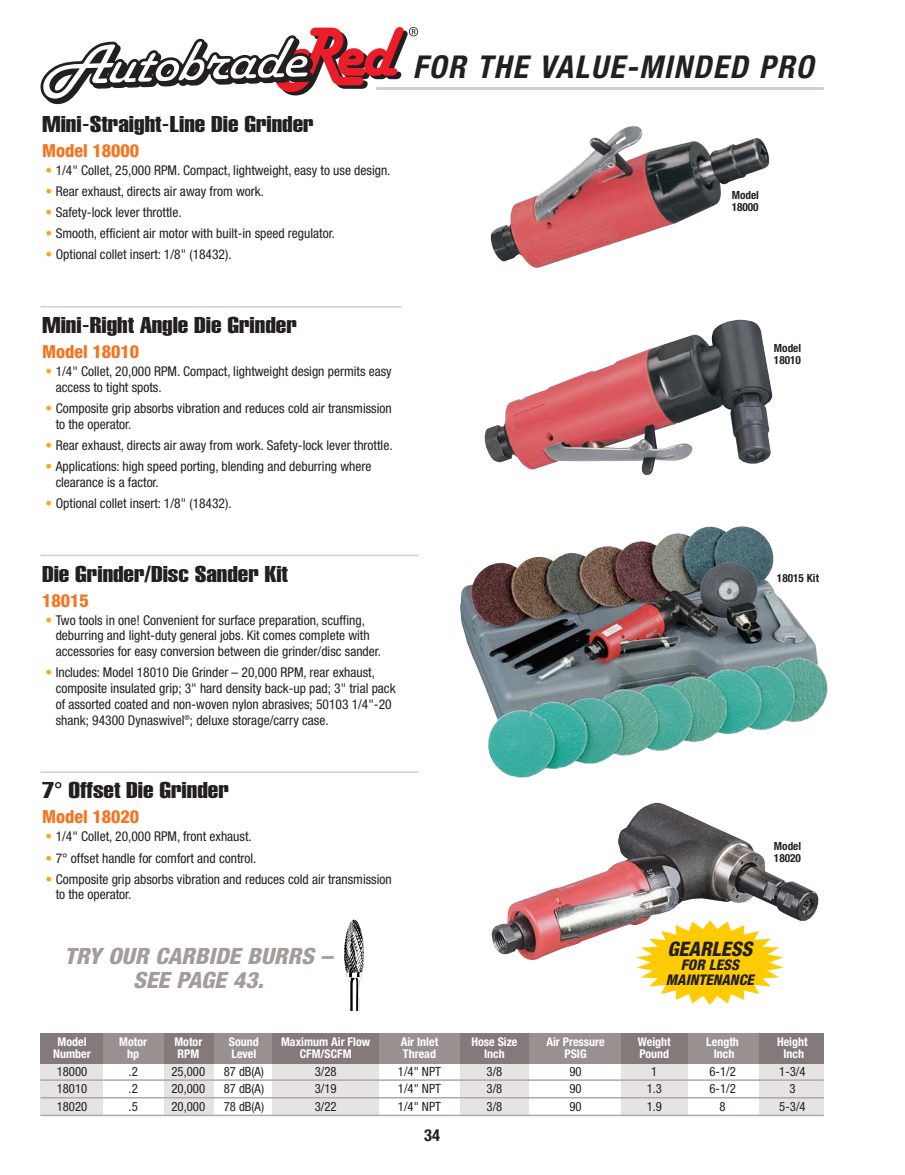
<style>
.page{position:relative;width:905px;height:1175px;background:#fff}
.page>*{position:absolute;margin:0;border:0;box-sizing:border-box;transform-origin:0 0}
.t1{font:italic 700 condensed 31.5px "Helvetica Neue";color:#231f20}
.t2{font:22.5px "Helvetica Extra Compressed";color:#231f20;scale:1.4 1}
.t3{font:italic 800 condensed 22.5px/24px "Helvetica Neue";color:#a39c9b;text-align:center;scale:1.05 1}
.t4{font:italic 800 condensed 19.95px "Helvetica Neue";color:#231f20}
.t5{font:800 condensed 18px "Helvetica Neue";color:#f47521}
.t6{font:700 condensed 16.5px "Helvetica Neue";color:#231f20}
.t7{font:italic 800 condensed 14.7px/14.2px "Helvetica Neue";color:#231f20;text-align:center}
.t8{font:condensed 13.5px/15.8px "Helvetica Neue";color:#231f20}
.t9{font:condensed 12.75px "Helvetica Neue";color:#231f20}
.t10{font:700 condensed 12px "Helvetica Neue";color:#fff}
.t11{font:700 condensed 11.25px/12px "Helvetica Neue";color:#231f20}
.s1{color:#faa61a}
</style>
<div class="page">
<svg style="left:40px;top:27px;width:378px;height:78px"></svg>
<hr style="left:376px;top:87px;width:448px;height:3px;background:#d3cfce">
<img style="left:491px;top:126px;width:279px;height:142px">
<hr style="left:40px;top:306px;width:361px;height:1px;background:#d3cfce">
<hr style="left:40px;top:771px;width:378px;height:2px;background:#d3cfce">
<hr style="left:40px;top:554px;width:378px;height:2px;background:#d3cfce">
<img style="left:505px;top:319px;width:267px;height:102px">
<img style="left:460px;top:526px;width:367px;height:251px">
<img style="left:491px;top:802px;width:327px;height:158px">
<img style="left:344px;top:919px;width:20px;height:91px">
<div style="left:42px;top:1033px;width:782px;height:30px;background:#98918f"></div>
<div style="left:40px;top:1061px;width:63px;height:54px;background:#e6e4e3"></div>
<div style="left:40px;top:1033px;width:63px;height:30px;background:#837a79"></div>
<div style="left:164px;top:1061px;width:50px;height:54px;background:#e6e4e3"></div>
<div style="left:164px;top:1033px;width:50px;height:30px;background:#837a79"></div>
<div style="left:272px;top:1061px;width:107px;height:54px;background:#e6e4e3"></div>
<div style="left:272px;top:1033px;width:107px;height:30px;background:#837a79"></div>
<div style="left:460px;top:1061px;width:69px;height:54px;background:#e6e4e3"></div>
<div style="left:460px;top:1033px;width:69px;height:30px;background:#837a79"></div>
<div style="left:620px;top:1061px;width:67px;height:54px;background:#e6e4e3"></div>
<div style="left:620px;top:1033px;width:67px;height:30px;background:#837a79"></div>
<div style="left:759px;top:1061px;width:64px;height:54px;background:#e6e4e3"></div>
<div style="left:759px;top:1033px;width:64px;height:30px;background:#837a79"></div>
<hr style="left:40px;top:1079px;width:783px;height:1px;background:#afa9a8">
<hr style="left:40px;top:1097px;width:783px;height:1px;background:#afa9a8">
<hr style="left:40px;top:1114px;width:783px;height:2px;background:#afa9a8">
<svg style="left:636px;top:920px;width:147px;height:84px"></svg>
<h2 class="t2" style="left:42px;top:115px;width:196px">Mini-Straight-Line Die Grinder</h2>
<h3 class="t5" style="left:42px;top:144px;width:99px">Model 18000</h3>
<p class="t8" style="left:45px;top:163px;width:346px"><span class="s1">•</span> 1/4" Collet, 25,000 RPM. Compact, lightweight, easy to use design.</p>
<p class="t8" style="left:45px;top:184px;width:220px"><span class="s1">•</span> Rear exhaust, directs air away from work.</p>
<p class="t8" style="left:45px;top:205px;width:138px"><span class="s1">•</span> Safety-lock lever throttle.</p>
<p class="t8" style="left:45px;top:227px;width:291px"><span class="s1">•</span> Smooth, efficient air motor with built-in speed regulator.</p>
<p class="t8" style="left:45px;top:248px;width:188px"><span class="s1">•</span> Optional collet insert: 1/8" (18432).</p>
<h2 class="t2" style="left:42px;top:317px;width:183px">Mini-Right Angle Die Grinder</h2>
<h3 class="t5" style="left:42px;top:345px;width:99px">Model 18010</h3>
<p class="t8" style="left:56px;top:364px;width:337px;text-indent:-10px"><span class="s1">•</span> 1/4" Collet, 20,000 RPM. Compact, lightweight design permits easy access to tight spots.</p>
<p class="t8" style="left:56px;top:401px;width:337px;text-indent:-10px"><span class="s1">•</span> Composite grip absorbs vibration and reduces cold air transmission to the operator.</p>
<p class="t8" style="left:45px;top:438px;width:348px"><span class="s1">•</span> Rear exhaust, directs air away from work. Safety-lock lever throttle.</p>
<p class="t8" style="left:56px;top:459px;width:317px;text-indent:-10px"><span class="s1">•</span> Applications: high speed porting, blending and deburring where clearance is a factor.</p>
<p class="t8" style="left:45px;top:496px;width:188px"><span class="s1">•</span> Optional collet insert: 1/8" (18432).</p>
<h1 class="t1" style="left:412px;top:55px;width:408px">FOR THE VALUE-MINDED PRO</h1>
<p class="t11" style="left:731px;top:190px;width:29px">Model<br>18000</p>
<p class="t11" style="left:774px;top:343px;width:29px">Model<br>18010</p>
<h2 class="t2" style="left:42px;top:565px;width:177px">Die Grinder/Disc Sander Kit</h2>
<h3 class="t5" style="left:42px;top:594px;width:48px">18015</h3>
<p class="t8" style="left:56px;top:613px;width:327px;text-indent:-10px"><span class="s1">•</span> Two tools in one! Convenient for surface preparation, scuffing, deburring and light-duty general jobs. Kit comes complete with accessories for easy conversion between die grinder/disc sander.</p>
<p class="t8" style="left:56px;top:666px;width:341px;text-indent:-10px"><span class="s1">•</span> Includes: Model 18010 Die Grinder – 20,000 RPM, rear exhaust, composite insulated grip; 3" hard density back-up pad; 3" trial pack of assorted coated and non-woven nylon abrasives; 50103 1/4"-20 shank; 94300 Dynaswivel<sup>®</sup>; deluxe storage/carry case.</p>
<p class="t11" style="left:777px;top:572px;width:44px">18015 Kit</p>
<h2 class="t2" style="left:42px;top:782px;width:135px">7° Offset Die Grinder</h2>
<h3 class="t5" style="left:42px;top:810px;width:99px">Model 18020</h3>
<p class="t8" style="left:45px;top:830px;width:208px"><span class="s1">•</span> 1/4" Collet, 20,000 RPM, front exhaust.</p>
<p class="t8" style="left:45px;top:851px;width:212px"><span class="s1">•</span> 7° offset handle for comfort and control.</p>
<p class="t8" style="left:56px;top:872px;width:337px;text-indent:-10px"><span class="s1">•</span> Composite grip absorbs vibration and reduces cold air transmission to the operator.</p>
<h2 class="t3" style="left:64px;top:946px;width:261px">TRY OUR CARBIDE BURRS –<br>SEE PAGE 43.</h2>
<p class="t11" style="left:774px;top:840px;width:29px">Model<br>18020</p>
<h3 class="t4" style="left:667px;top:941px;width:90px">GEARLESS</h3>
<p class="t7" style="left:665px;top:959px;width:92px">FOR LESS<br>MAINTENANCE</p>
<p class="t10" style="left:57px;top:1037px;width:31px">Model</p>
<p class="t10" style="left:119px;top:1037px;width:29px">Motor</p>
<p class="t10" style="left:174px;top:1037px;width:29px">Motor</p>
<p class="t10" style="left:229px;top:1037px;width:31px">Sound</p>
<p class="t10" style="left:281px;top:1037px;width:91px">Maximum Air Flow</p>
<p class="t10" style="left:400px;top:1037px;width:39px">Air Inlet</p>
<p class="t10" style="left:471px;top:1037px;width:47px">Hose Size</p>
<p class="t10" style="left:546px;top:1037px;width:60px">Air Pressure</p>
<p class="t10" style="left:638px;top:1037px;width:34px">Weight</p>
<p class="t10" style="left:706px;top:1037px;width:34px">Length</p>
<p class="t10" style="left:777px;top:1037px;width:32px">Height</p>
<p class="t10" style="left:53px;top:1049px;width:39px">Number</p>
<p class="t10" style="left:127px;top:1049px;width:13px">hp</p>
<p class="t10" style="left:177px;top:1049px;width:23px">RPM</p>
<p class="t10" style="left:231px;top:1049px;width:26px">Level</p>
<p class="t10" style="left:300px;top:1049px;width:53px">CFM/SCFM</p>
<p class="t10" style="left:403px;top:1049px;width:35px">Thread</p>
<p class="t10" style="left:484px;top:1049px;width:22px">Inch</p>
<p class="t10" style="left:564px;top:1049px;width:24px">PSIG</p>
<p class="t10" style="left:639px;top:1049px;width:31px">Pound</p>
<p class="t10" style="left:713px;top:1049px;width:22px">Inch</p>
<p class="t10" style="left:783px;top:1049px;width:22px">Inch</p>
<p class="t9" style="left:57px;top:1066px;width:32px">18000</p>
<p class="t9" style="left:129px;top:1066px;width:11px">.2</p>
<p class="t9" style="left:171px;top:1066px;width:35px">25,000</p>
<p class="t9" style="left:224px;top:1066px;width:42px">87 dB(A)</p>
<p class="t9" style="left:315px;top:1066px;width:23px">3/28</p>
<p class="t9" style="left:398px;top:1066px;width:45px">1/4" NPT</p>
<p class="t9" style="left:486px;top:1066px;width:17px">3/8</p>
<p class="t9" style="left:569px;top:1066px;width:14px">90</p>
<p class="t9" style="left:651px;top:1066px;width:8px">1</p>
<p class="t9" style="left:709px;top:1066px;width:28px">6-1/2</p>
<p class="t9" style="left:779px;top:1066px;width:28px">1-3/4</p>
<p class="t9" style="left:57px;top:1084px;width:32px">18010</p>
<p class="t9" style="left:129px;top:1084px;width:11px">.2</p>
<p class="t9" style="left:171px;top:1084px;width:35px">20,000</p>
<p class="t9" style="left:224px;top:1084px;width:42px">87 dB(A)</p>
<p class="t9" style="left:315px;top:1084px;width:23px">3/19</p>
<p class="t9" style="left:398px;top:1084px;width:45px">1/4" NPT</p>
<p class="t9" style="left:486px;top:1084px;width:17px">3/8</p>
<p class="t9" style="left:569px;top:1084px;width:14px">90</p>
<p class="t9" style="left:646px;top:1084px;width:17px">1.3</p>
<p class="t9" style="left:709px;top:1084px;width:28px">6-1/2</p>
<p class="t9" style="left:789px;top:1084px;width:8px">3</p>
<p class="t9" style="left:57px;top:1101px;width:32px">18020</p>
<p class="t9" style="left:129px;top:1101px;width:11px">.5</p>
<p class="t9" style="left:171px;top:1101px;width:35px">20,000</p>
<p class="t9" style="left:224px;top:1101px;width:42px">78 dB(A)</p>
<p class="t9" style="left:315px;top:1101px;width:23px">3/22</p>
<p class="t9" style="left:398px;top:1101px;width:45px">1/4" NPT</p>
<p class="t9" style="left:486px;top:1101px;width:17px">3/8</p>
<p class="t9" style="left:569px;top:1101px;width:14px">90</p>
<p class="t9" style="left:646px;top:1101px;width:17px">1.9</p>
<p class="t9" style="left:719px;top:1101px;width:8px">8</p>
<p class="t9" style="left:779px;top:1101px;width:28px">5-3/4</p>
<p class="t6" style="left:424px;top:1129px;width:17px">34</p>
</div>
